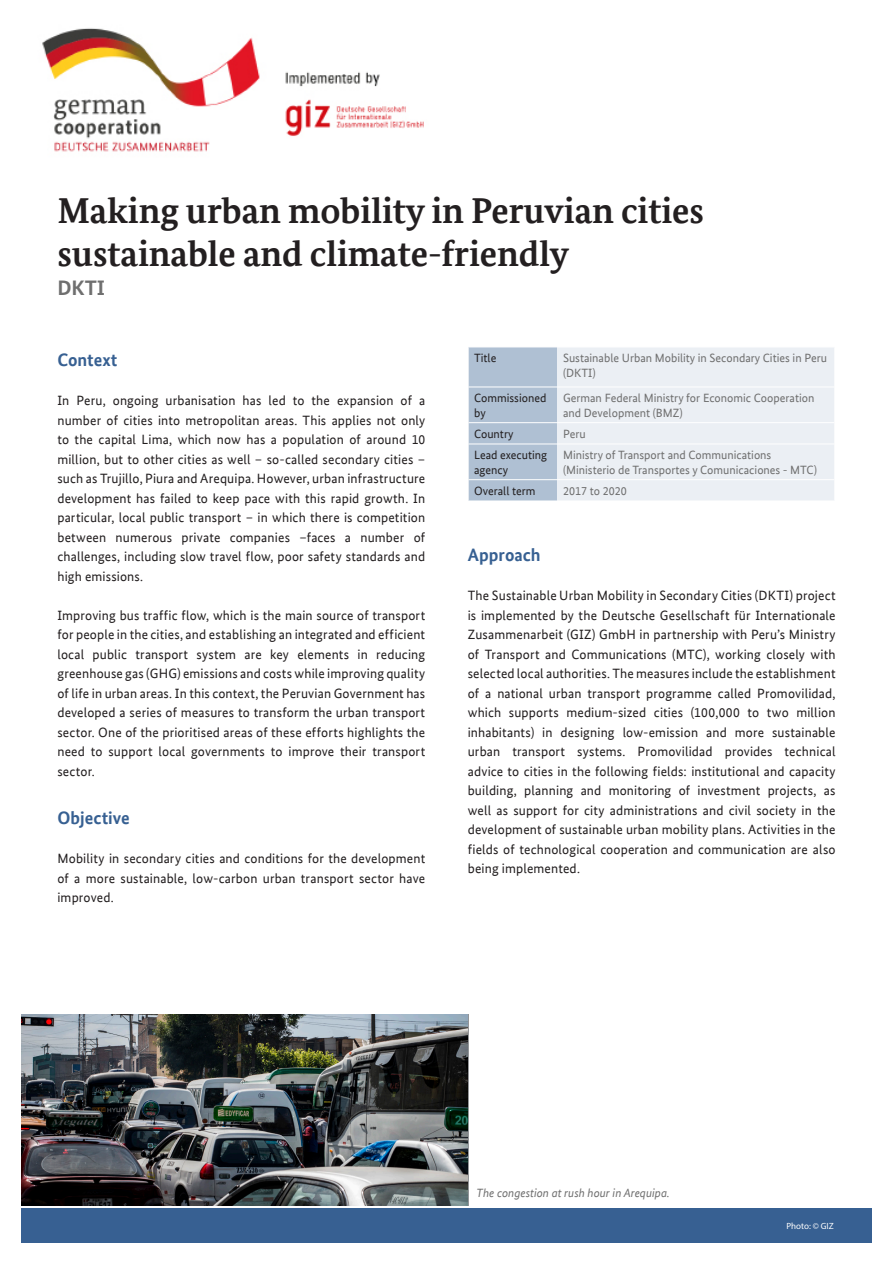
<style>
.page{position:relative;width:893px;height:1263px;background:#fff}
.page>*{position:absolute;margin:0;border:0;box-sizing:border-box;transform-origin:0 0}
.Subheadline{font:700 36px "Bundes Serif Office T";color:#231f20}
.Subheadline-2{font:700 21px "Bundes Sans Office";color:#6f6f6f}
.Paragraph{font:700 18px "Bundes Sans Office";color:#376092}
.Überschrift1{font:700 18px "Bundes Sans Office";color:#376092}
.Paragraph-2{font:13.5px/19.5px "Bundes Sans Office";letter-spacing:.01em;color:#231f20;text-align:justify}
.Project_information{font:12px/14.4px "Bundes Sans Office";color:#6f6f6f}
.Project_information-2{font:12px/14.4px "Bundes Sans Office";color:#231f20}
.Chart_photo_descript{font:italic 12px "Bundes Sans Office";color:#6f6f6f}
.Photo_credits{font:9px "Myriad Pro";color:#fff}
</style>
<div class="page">
<div style="left:21px;top:1208px;width:851px;height:34px;background:#376092"></div>
<svg style="left:468px;top:347px;width:366px;height:154px;background:#dde4ec"></svg>
<hr style="left:468px;top:387px;width:89px;height:1px;background:#fff">
<hr style="left:557px;top:387px;width:277px;height:1px;background:#fff">
<hr style="left:468px;top:422px;width:89px;height:1px;background:#fff">
<hr style="left:557px;top:422px;width:277px;height:1px;background:#fff">
<hr style="left:468px;top:479px;width:89px;height:1px;background:#fff">
<hr style="left:557px;top:479px;width:277px;height:1px;background:#fff">
<hr style="left:468px;top:444px;width:89px;height:1px;background:#fff">
<hr style="left:557px;top:444px;width:277px;height:1px;background:#fff">
<img style="left:22px;top:1014px;width:446px;height:191px">
<img style="left:42px;top:28px;width:382px;height:124px">
<p class="Subheadline" style="left:57px;top:189px;width:648px">Making urban mobility in Peruvian cities</p>
<p class="Subheadline" style="left:57px;top:233px;width:513px">sustainable and climate-friendly</p>
<p class="Subheadline-2" style="left:57px;top:275px;width:49px">DKTI</p>
<p class="Überschrift1" style="left:57px;top:349px;width:61px">Context</p>
<p class="Paragraph-2" style="left:57px;top:391px;width:369px">In Peru, ongoing urbanisation has led to the expansion of a number of cities into metropolitan areas. This applies not only to the capital Lima, which now has a population of around 10 million, but to other cities as well – so-called secondary cities – such as Trujillo, Piura and Arequipa. However, urban infrastructure development has failed to keep pace with this rapid growth. In particular, local public transport – in which there is competition between numerous private companies –faces a number of challenges, including slow travel flow, poor safety standards and high emissions.</p>
<p class="Paragraph-2" style="left:57px;top:605px;width:369px">Improving bus traffic flow, which is the main source of transport for people in the cities, and establishing an integrated and efficient local public transport system are key elements in reducing greenhouse gas (GHG) emissions and costs while improving quality of life in urban areas. In this context, the Peruvian Government has developed a series of measures to transform the urban transport sector. One of the prioritised areas of these efforts highlights the need to support local governments to improve their transport sector.</p>
<p class="Paragraph" style="left:57px;top:808px;width:74px">Objective</p>
<p class="Paragraph-2" style="left:57px;top:849px;width:369px">Mobility in secondary cities and conditions for the development of a more sustainable, low-carbon urban transport sector have improved.</p>
<p class="Project_information-2" style="left:474px;top:351px;width:24px">Title</p>
<p class="Project_information" style="left:563px;top:351px;width:266px">Sustainable Urban Mobility in Secondary Cities in Peru (DKTI)</p>
<p class="Project_information-2" style="left:474px;top:391px;width:74px">Commissioned by</p>
<p class="Project_information" style="left:563px;top:391px;width:253px">German Federal Ministry for Economic Cooperation and Development (BMZ)</p>
<p class="Project_information-2" style="left:474px;top:427px;width:41px">Country</p>
<p class="Project_information" style="left:563px;top:427px;width:24px">Peru</p>
<p class="Project_information-2" style="left:474px;top:448px;width:75px">Lead executing agency</p>
<p class="Project_information" style="left:563px;top:448px;width:255px">Ministry of Transport and Communications (Ministerio de Transportes y Comunicaciones - MTC)</p>
<p class="Project_information-2" style="left:474px;top:484px;width:63px">Overall term</p>
<p class="Project_information" style="left:563px;top:484px;width:65px">2017 to 2020</p>
<p class="Paragraph" style="left:468px;top:544px;width:74px">Approach</p>
<p class="Paragraph-2" style="left:468px;top:586px;width:369px">The Sustainable Urban Mobility in Secondary Cities (DKTI) project is implemented by the Deutsche Gesellschaft für Internationale Zusammenarbeit (GIZ) GmbH in partnership with Peru’s Ministry of Transport and Communications (MTC), working closely with selected local authorities. The measures include the establishment of a national urban transport programme called Promovilidad, which supports medium-sized cities (100,000 to two million inhabitants) in designing low-emission and more sustainable urban transport systems. Promovilidad provides technical advice to cities in the following fields: institutional and capacity building, planning and monitoring of investment projects, as well as support for city administrations and civil society in the development of sustainable urban mobility plans. Activities in the fields of technological cooperation and communication are also being implemented.</p>
<p class="Chart_photo_descript" style="left:477px;top:1186px;width:195px">The congestion at rush hour in Arequipa.</p>
<p class="Photo_credits" style="left:786px;top:1220px;width:49px">Photo: © GIZ</p>
</div>
